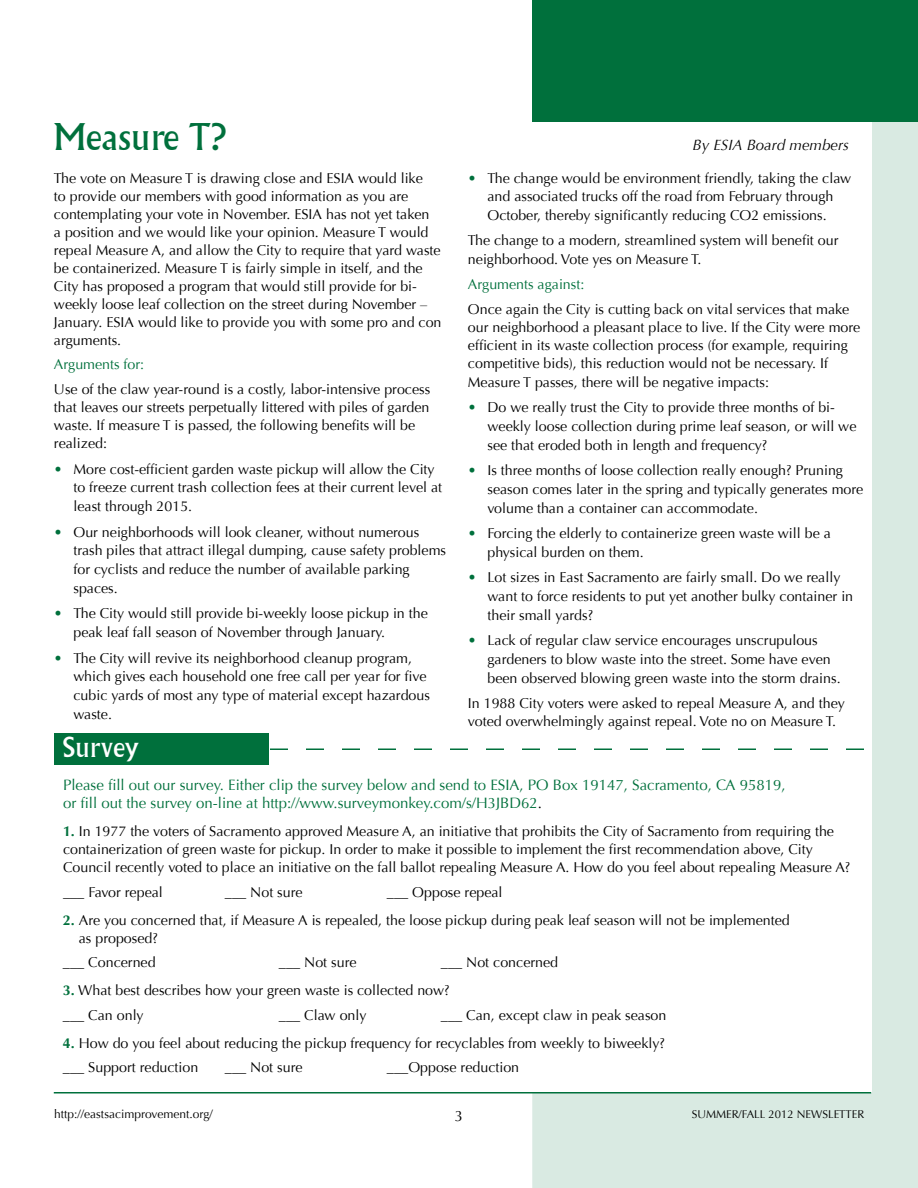
<style>
.page{position:relative;width:918px;height:1188px;background:#fff}
.page>*{position:absolute;margin:0;border:0;box-sizing:border-box;transform-origin:0 0}
.t1{font:36px "Albertus";color:#00703c}
.t2{font:27px "Albertus";letter-spacing:-.01em;color:#fff}
.t3{font:15px/18px "Optima";color:#00703c}
.t4{font:italic 15px "Optima";color:#000}
.t5{font:15px "Optima";color:#000}
.t6{font:14.25px/18.8px "Optima";color:#000}
.t7{font:14.25px "Optima";color:#00703c}
.t8{font:12px "Optima";color:#000}
.t9{font:11.25px "Optima";color:#000}
.s1{color:#00703c}
.s2{color:#000}
.s3{font-weight:700;color:#00703c}
</style>
<div class="page">
<div style="left:532px;top:122px;width:386px;height:1066px;background:#d9eae2"></div>
<div style="left:29px;top:111px;width:843px;height:982px;background:#fff"></div>
<div style="left:532px;top:0;width:386px;height:122px;background:#00703c"></div>
<hr style="left:54px;top:1092px;width:817px;height:2px;background:#00703c">
<svg style="left:268px;top:748px;width:596px;height:2px"></svg>
<div style="left:54px;top:734px;width:214px;height:31px;background:#00703c"></div>
<h1 class="t1" style="left:54px;top:116px;width:174px">Measure T?</h1>
<p class="t6" style="left:54px;top:169px;width:389px;line-height:18px">The vote on Measure T is drawing close and ESIA would like<br>to provide our members with good information as you are contemplating your vote in November. ESIA has not yet taken<br>a position and we would like your opinion. Measure T would repeal Measure A, and allow the City to require that yard waste be containerized. Measure T is fairly simple in itself, and the City has proposed a program that would still provide for bi&shy;weekly loose leaf collection on the street during November – January. ESIA would like to provide you with some pro and con arguments.</p>
<p class="t7" style="left:54px;top:356px;width:92px">Arguments for:</p>
<p class="t6" style="left:54px;top:380px;width:378px;line-height:18px">Use of the claw year-round is a costly, labor-intensive process that leaves our streets perpetually littered with piles of garden waste. If measure T is passed, the following benefits will be realized:</p>
<p class="t6" style="left:73px;top:460px;width:370px;text-indent:-19px"><span class="s1">•</span> More cost-efficient garden waste pickup will allow the City to freeze current trash collection fees at their current level at least through 2015.</p>
<p class="t6" style="left:73px;top:523px;width:374px;text-indent:-19px"><span class="s1">•</span> Our neighborhoods will look cleaner, without numerous trash piles that attract illegal dumping, cause safety problems for cyclists and reduce the number of available parking spaces.</p>
<p class="t6" style="left:73px;top:604px;width:356px;text-indent:-19px"><span class="s1">•</span> The City would still provide bi-weekly loose pickup in the peak leaf fall season of November through January.</p>
<p class="t6" style="left:73px;top:649px;width:358px;text-indent:-19px"><span class="s1">•</span> The City will revive its neighborhood cleanup program, which gives each household one free call per year for five cubic yards of most any type of material except hazardous waste.</p>
<h2 class="t2" style="left:63px;top:731px;width:78px">Survey</h2>
<p class="t4" style="left:693px;top:136px;width:158px">By ESIA Board members</p>
<p class="t6" style="left:468px;top:169px;width:385px;text-align:center"><span class="s1">•</span> The change would be environment friendly, taking the claw and associated trucks off the road from February through<br>October, thereby significantly reducing CO2 emissions.</p>
<p class="t6" style="left:468px;top:231px;width:372px">The change to a modern, streamlined system will benefit our neighborhood. Vote yes on Measure T.</p>
<p class="t7" style="left:468px;top:276px;width:118px">Arguments against:</p>
<p class="t6" style="left:468px;top:300px;width:394px;line-height:18.1px">Once again the City is cutting back on vital services that make our neighborhood a pleasant place to live. If the City were more efficient in its waste collection process (for example, requiring competitive bids), this reduction would not be necessary. If Measure T passes, there will be negative impacts:</p>
<p class="t6" style="left:487px;top:398px;width:371px;text-indent:-19px"><span class="s1">•</span> Do we really trust the City to provide three months of bi&shy;weekly loose collection during prime leaf season, or will we see that eroded both in length and frequency?</p>
<p class="t6" style="left:487px;top:461px;width:377px;text-indent:-19px"><span class="s1">•</span> Is three months of loose collection really enough? Pruning season comes later in the spring and typically generates more volume than a container can accommodate.</p>
<p class="t6" style="left:487px;top:524px;width:345px;text-indent:-19px"><span class="s1">•</span> Forcing the elderly to containerize green waste will be a physical burden on them.</p>
<p class="t6" style="left:487px;top:568px;width:367px;text-indent:-19px"><span class="s1">•</span> Lot sizes in East Sacramento are fairly small. Do we really want to force residents to put yet another bulky container in their small yards?</p>
<p class="t6" style="left:487px;top:631px;width:355px;text-indent:-19px"><span class="s1">•</span> Lack of regular claw service encourages unscrupulous gardeners to blow waste into the street. Some have even been observed blowing green waste into the storm drains.</p>
<p class="t6" style="left:468px;top:694px;width:378px;line-height:18px">In 1988 City voters were asked to repeal Measure A, and they voted overwhelmingly against repeal. Vote no on Measure T.</p>
<p class="t3" style="left:63px;top:777px;width:724px">Please fill out our survey. Either clip the survey below and send to ESIA, PO Box 19147, Sacramento, CA 95819, or fill out the survey on-line at http://www.surveymonkey.com/s/H3JBD62<span class="s2">.</span></p>
<p class="t6" style="left:63px;top:823px;width:789px;line-height:18px"><span class="s3">1.</span> In 1977 the voters of Sacramento approved Measure A, an initiative that prohibits the City of Sacramento from requiring the containerization of green waste for pickup. In order to make it possible to implement the first recommendation above, City<br>Council recently voted to place an initiative on the fall ballot repealing Measure A. How do you feel about repealing Measure A?</p>
<p class="t6" style="left:63px;top:883px;width:101px">___ Favor repeal</p>
<p class="t6" style="left:225px;top:883px;width:79px">___ Not sure</p>
<p class="t6" style="left:387px;top:883px;width:117px">___ Oppose repeal</p>
<p class="t6" style="left:79px;top:911px;width:712px;line-height:18px;text-indent:-16px"><span class="s3">2.</span> Are you concerned that, if Measure A is repealed, the loose pickup during peak leaf season will not be implemented as proposed?</p>
<p class="t6" style="left:63px;top:953px;width:94px">___ Concerned</p>
<p class="t6" style="left:279px;top:953px;width:79px">___ Not sure</p>
<p class="t6" style="left:441px;top:953px;width:119px">___ Not concerned</p>
<p class="t6" style="left:63px;top:978px;width:388px;line-height:24.8px"><span class="s3">3.</span> What best describes how your green waste is collected now? ___ Can only</p>
<p class="t6" style="left:279px;top:1006px;width:89px">___ Claw only</p>
<p class="t6" style="left:441px;top:1006px;width:227px">___ Can, except claw in peak season</p>
<p class="t6" style="left:63px;top:1031px;width:604px;line-height:24.8px"><span class="s3">4.</span> How do you feel about reducing the pickup frequency for recyclables from weekly to biweekly? ___ Support reduction</p>
<p class="t6" style="left:225px;top:1058px;width:79px">___ Not sure</p>
<p class="t6" style="left:387px;top:1058px;width:134px">___Oppose reduction</p>
<p class="t8" style="left:54px;top:1107px;width:160px">http://eastsacimprovement.org/</p>
<p class="t5" style="left:455px;top:1107px;width:10px">3</p>
<p class="t9" style="left:692px;top:1108px;width:9px">summer</p>
<p class="t9" style="left:739px;top:1108px;width:10px">/fall</p>
<p class="t9" style="left:769px;top:1108px;width:45px">2012 Newsletter</p>
</div>
